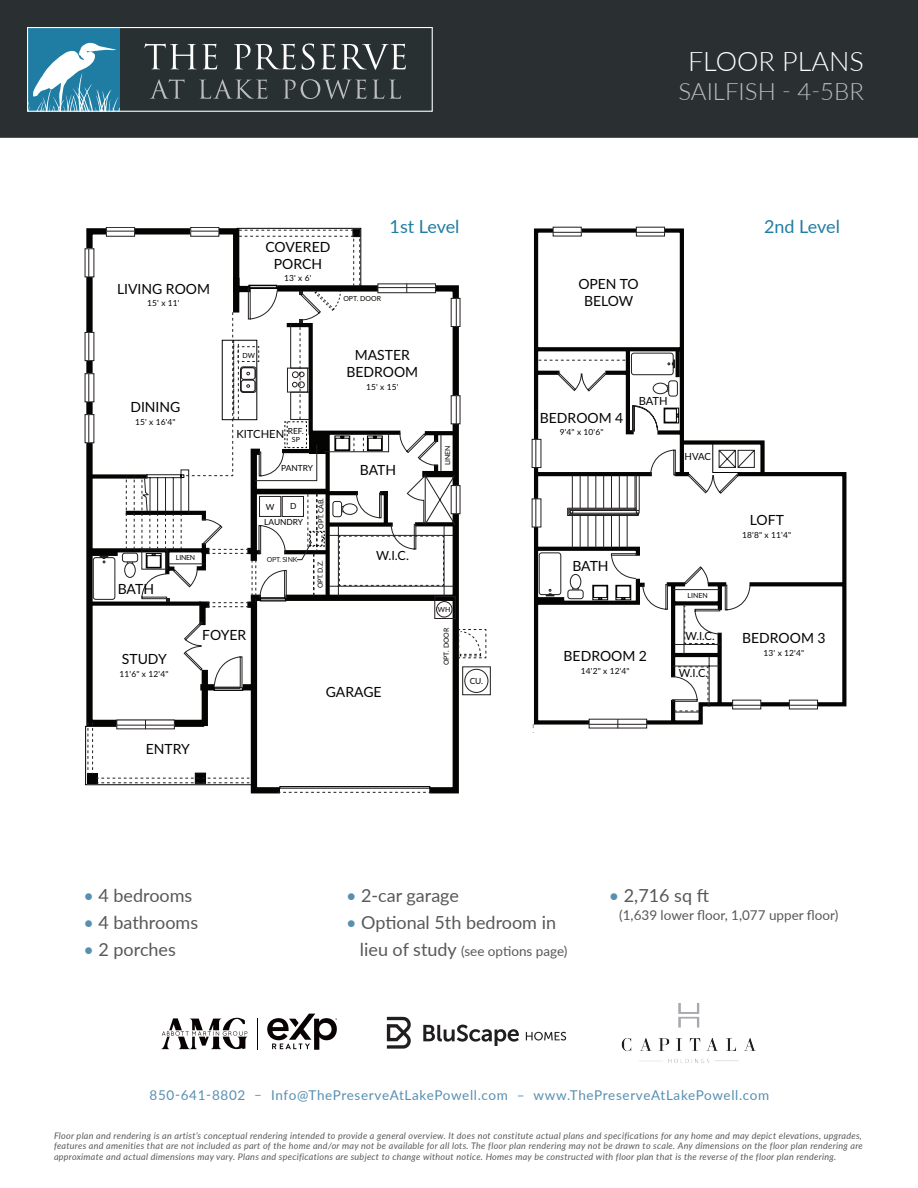
<style>
.page{position:relative;width:918px;height:1188px;background:#fff}
.page>*{position:absolute;margin:0;border:0;box-sizing:border-box;transform-origin:0 0}
.t1{font:300 27px "Lato";color:#fff}
.t2{font:300 24px "Lato";color:#bcbdc0}
.t3{font:18px "Lato";color:#57585a}
.t4{font:18px "Lato";letter-spacing:-.005em;color:#207da3}
.t5{font:13.95px/16.8px "Lato";color:#040503;text-align:center}
.t6{font:13.5px "Lato";letter-spacing:.05em;color:#588fb0}
.t7{font:13.5px "Lato";color:#57585a}
.t8{font:12.6px "Lato";color:#040503}
.t9{font:11.25px "Lato";color:#040503}
.t10{font:9.75px "Lato";color:#040503}
.t11{font:italic 9px/10.5px "Lato";letter-spacing:.03em;color:#57585a;text-align:justify}
.t12{font:8.4px/15.6px "Lato";letter-spacing:.015em;color:#040503}
.t13{font:7.05px "Lato";color:#040503}
.t14{font:7.05px "Lato";letter-spacing:-.035em;color:#231f20}
.s1{color:#588fb0}
.s2{font-size:18px}
</style>
<div class="page">
<div style="left:0;top:0;width:918px;height:139px;background:#2a3031"></div>
<svg style="left:29px;top:29px;width:377px;height:81px"></svg>
<div style="left:27px;top:27px;width:406px;height:85px;border:1px solid #fff"></div>
<hr style="left:0;top:138px;width:918px;height:3px;background:#fff">
<svg style="left:161px;top:1018px;width:87px;height:31px"></svg>
<svg style="left:267px;top:1014px;width:70px;height:36px"></svg>
<hr style="left:257px;top:1018px;width:1px;height:32px;background:#080302">
<svg style="left:423px;top:1025px;width:96px;height:21px"></svg>
<svg style="left:526px;top:1032px;width:40px;height:9px"></svg>
<svg style="left:387px;top:1017px;width:24px;height:32px"></svg>
<img style="left:621px;top:1003px;width:135px;height:60px">
<svg style="left:85px;top:227px;width:376px;height:566px"></svg>
<div style="left:87px;top:773px;width:11px;height:10px;background:#040503"></div>
<svg style="left:88px;top:230px;width:344px;height:563px"></svg>
<svg style="left:87px;top:250px;width:5px;height:25px"></svg>
<svg style="left:88px;top:249px;width:1px;height:28px"></svg>
<svg style="left:108px;top:229px;width:25px;height:6px"></svg>
<div style="left:106px;top:227px;width:29px;height:10px;border:1px solid #231f20"></div>
<svg style="left:106px;top:231px;width:29px;height:1px"></svg>
<svg style="left:192px;top:229px;width:25px;height:6px"></svg>
<div style="left:190px;top:227px;width:29px;height:10px;border:1px solid #231f20"></div>
<svg style="left:191px;top:231px;width:28px;height:1px"></svg>
<div style="left:451px;top:485px;width:9px;height:29px;background:#fff"></div>
<div style="left:451px;top:395px;width:9px;height:29px;background:#fff"></div>
<div style="left:451px;top:298px;width:9px;height:29px;background:#fff"></div>
<svg style="left:116px;top:720px;width:59px;height:9px"></svg>
<hr style="left:117px;top:725px;width:57px;height:1px;background:#231f20">
<svg style="left:141px;top:549px;width:350px;height:146px"></svg>
<div style="left:436px;top:601px;width:16px;height:16px;border:1px solid #231f20;border-radius:50%"></div>
<svg style="left:183px;top:621px;width:20px;height:50px"></svg>
<div style="left:243px;top:684px;width:14px;height:6px;background:#040503"></div>
<svg style="left:213px;top:656px;width:31px;height:36px"></svg>
<svg style="left:86px;top:284px;width:371px;height:324px"></svg>
<svg style="left:532px;top:227px;width:315px;height:498px"></svg>
<svg style="left:789px;top:700px;width:29px;height:9px"></svg>
<svg style="left:789px;top:705px;width:28px;height:1px"></svg>
<svg style="left:638px;top:229px;width:25px;height:5px"></svg>
<svg style="left:636px;top:232px;width:28px;height:1px"></svg>
<svg style="left:555px;top:229px;width:25px;height:5px"></svg>
<svg style="left:553px;top:232px;width:28px;height:1px"></svg>
<div style="left:532px;top:499px;width:9px;height:28px;background:#fff"></div>
<div style="left:532px;top:439px;width:9px;height:29px;background:#fff"></div>
<svg style="left:676px;top:350px;width:4px;height:3px"></svg>
<svg style="left:535px;top:353px;width:226px;height:359px"></svg>
<svg style="left:686px;top:227px;width:121px;height:58px"></svg>
<svg style="left:532px;top:719px;width:168px;height:10px"></svg>
<p class="t1" style="left:688px;top:42px;width:177px">FLOOR PLANS</p>
<p class="t2" style="left:678px;top:74px;width:187px">SAILFISH - 4-5BR</p>
<p class="t5" style="left:117px;top:280px;width:95px">LIVING ROOM</p>
<p class="t12" style="left:147px;top:295px;width:34px">15' x 11'</p>
<p class="t5" style="left:265px;top:238px;width:67px">COVERED<br>PORCH</p>
<p class="t12" style="left:284px;top:270px;width:29px">13' x 6'</p>
<p class="t4" style="left:390px;top:214px;width:71px">1st Level</p>
<p class="t4" style="left:764px;top:214px;width:77px">2nd Level</p>
<p class="t13" style="left:343px;top:294px;width:39px">OPT. DOOR</p>
<p class="t5" style="left:578px;top:275px;width:62px">OPEN TO<br>BELOW</p>
<p class="t13" style="left:243px;top:351px;width:14px">DW</p>
<p class="t5" style="left:346px;top:346px;width:73px">MASTER<br>BEDROOM</p>
<p class="t12" style="left:366px;top:379px;width:34px">15' x 15'</p>
<p class="t5" style="left:130px;top:398px;width:52px">DINING</p>
<p class="t12" style="left:135px;top:414px;width:42px">15' x 16'4"</p>
<p class="t12" style="left:288px;top:423px;width:18px">REF.</p>
<p class="t13" style="left:292px;top:435px;width:9px">SP</p>
<p class="t9" style="left:236px;top:426px;width:49px">KITCHEN</p>
<p class="t5" style="left:540px;top:409px;width:85px">BEDROOM 4</p>
<p class="t12" style="left:560px;top:424px;width:45px">9'4" x 10'6"</p>
<p class="t9" style="left:639px;top:393px;width:31px">BATH</p>
<p class="t12" style="left:281px;top:460px;width:33px">PANTRY</p>
<p class="t5" style="left:360px;top:461px;width:38px">BATH</p>
<p class="t13" style="left:443px;top:465px;width:21px;rotate:-90deg">LINEN</p>
<p class="t10" style="left:685px;top:450px;width:28px">HVAC</p>
<p class="t12" style="left:264px;top:498px;width:41px;text-indent:26px">D<br>LAUNDRY</p>
<p class="t12" style="left:266px;top:499px;width:10px">W</p>
<p class="t13" style="left:316px;top:529px;width:32px;rotate:-90deg">OPT. CAB.</p>
<p class="t5" style="left:750px;top:511px;width:36px">LOFT</p>
<p class="t12" style="left:742px;top:527px;width:50px">18'8" x 11'4"</p>
<p class="t5" style="left:118px;top:580px;width:38px">BATH</p>
<p class="t13" style="left:176px;top:553px;width:21px">LINEN</p>
<p class="t14" style="left:267px;top:555px;width:32px">OPT. SINK</p>
<p class="t13" style="left:315px;top:588px;width:29px;rotate:-90deg">OPT. D.Z.</p>
<p class="t8" style="left:376px;top:547px;width:34px">W.I.C.</p>
<p class="t5" style="left:572px;top:556px;width:38px">BATH</p>
<p class="t13" style="left:688px;top:590px;width:22px">LINEN</p>
<p class="t5" style="left:122px;top:650px;width:46px">STUDY</p>
<p class="t12" style="left:120px;top:666px;width:50px">11'6" x 12'4"</p>
<p class="t5" style="left:202px;top:626px;width:46px">FOYER</p>
<p class="t13" style="left:438px;top:604px;width:14px">WH</p>
<p class="t13" style="left:441px;top:665px;width:39px;rotate:-90deg">OPT. DOOR</p>
<p class="t12" style="left:470px;top:673px;width:15px">CU.</p>
<p class="t5" style="left:564px;top:647px;width:85px">BEDROOM 2</p>
<p class="t12" style="left:581px;top:663px;width:50px">14'2" x 12'4"</p>
<p class="t9" style="left:685px;top:628px;width:31px">W.I.C.</p>
<p class="t9" style="left:679px;top:665px;width:31px">W.I.C.</p>
<p class="t5" style="left:742px;top:629px;width:85px">BEDROOM 3</p>
<p class="t12" style="left:764px;top:645px;width:42px">13' x 12'4"</p>
<p class="t5" style="left:146px;top:740px;width:46px">ENTRY</p>
<p class="t3" style="left:83px;top:883px;width:110px"><span class="s1">•</span> 4 bedrooms</p>
<p class="t3" style="left:83px;top:910px;width:116px"><span class="s1">•</span> 4 bathrooms</p>
<p class="t3" style="left:83px;top:937px;width:94px"><span class="s1">•</span> 2 porches</p>
<p class="t5" style="left:326px;top:683px;width:57px">GARAGE</p>
<p class="t3" style="left:346px;top:883px;width:114px"><span class="s1">•</span> 2-car garage</p>
<p class="t3" style="left:346px;top:910px;width:211px"><span class="s1">•</span> Optional 5th bedroom in</p>
<p class="t7" style="left:360px;top:942px;width:209px"><span class="s2">lieu of study</span> (see options page)</p>
<p class="t3" style="left:609px;top:883px;width:102px"><span class="s1">•</span> 2,716 sq ft</p>
<p class="t7" style="left:619px;top:906px;width:221px">(1,639 lower floor, 1,077 upper floor)</p>
<p class="t6" style="left:150px;top:1086px;width:621px">850-641-8802 – Info@ThePreserveAtLakePowell.com – www.ThePreserveAtLakePowell.com</p>
<p class="t11" style="left:54px;top:1130px;width:810px">Floor plan and rendering is an artist’s conceptual rendering intended to provide a general overview. It does not constitute actual plans and specifications for any home and may depict elevations, upgrades, features and amenities that are not included as part of the home and/or may not be available for all lots. The floor plan rendering may not be drawn to scale. Any dimensions on the floor plan rendering are approximate and actual dimensions may vary. Plans and specifications are subject to change without notice. Homes may be constructed with floor plan that is the reverse of the floor plan rendering.</p>
</div>
